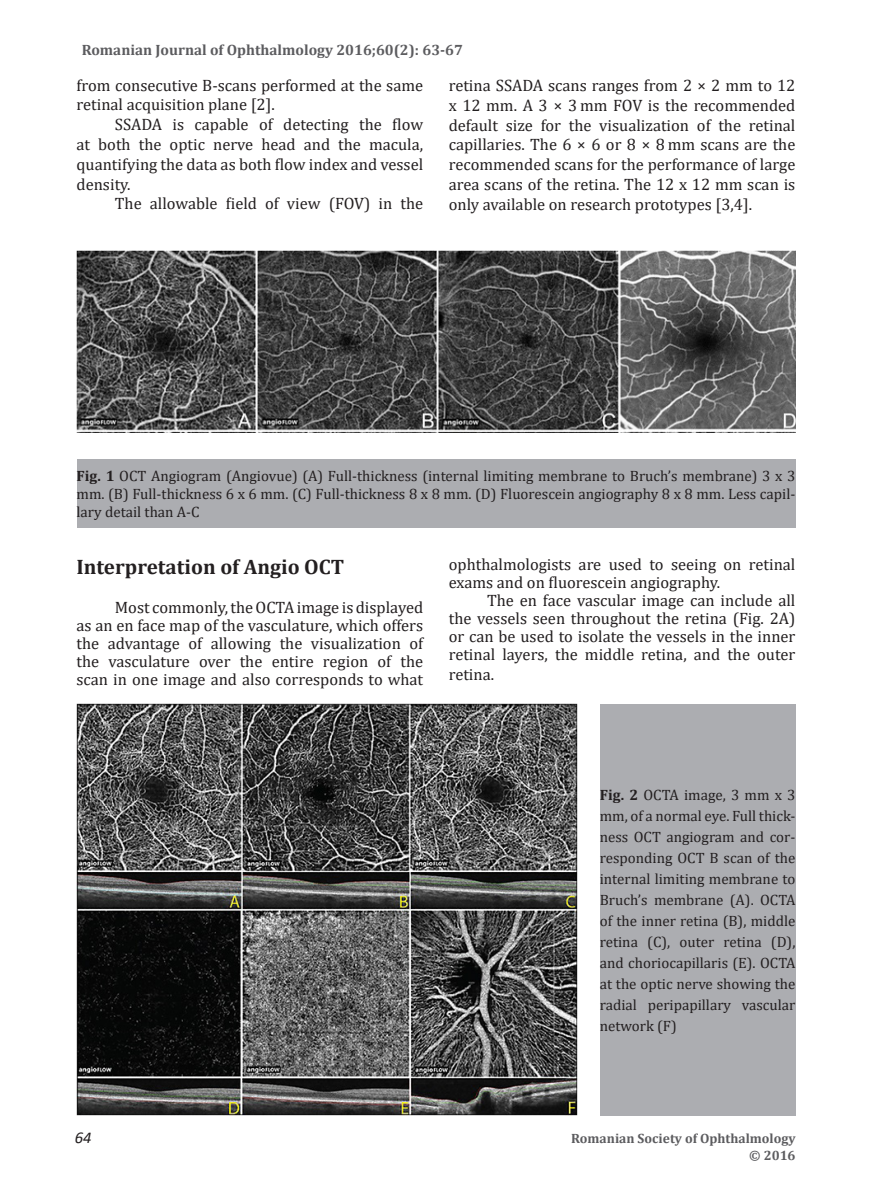
<style>
.page{position:relative;width:872px;height:1191px;background:#fff}
.page>*{position:absolute;margin:0;border:0;box-sizing:border-box;transform-origin:0 0}
.titlu_capitol{font:700 21px "Cambria";color:#231f20}
.text_articol{font:16.5px/19.8px "Cambria";color:#231f20;text-align:justify}
.t1{font:italic 16.5px "Calibri";color:#231f20}
.titlu_capitol-2{font:15px/21px "Cambria";color:#231f20;text-align:justify}
.t2{font:700 15px "Cambria";color:#5c5c5f}
.t3{font:700 13.5px/16.2px "Cambria";color:#5c5c5f;text-align:right}
.s1{font-weight:700}
</style>
<div class="page">
<img style="left:77px;top:251px;width:718px;height:181px">
<div style="left:77px;top:459px;width:718px;height:68px;background:#acadb1"></div>
<img style="left:77px;top:704px;width:500px;height:411px">
<div style="left:600px;top:704px;width:195px;height:411px;background:#acadb1"></div>
<p class="t2" style="left:82px;top:39px;width:383px">Romanian Journal of Ophthalmology 2016;60(2): 63-67</p>
<p class="text_articol" style="left:77px;top:75px;width:348px">from consecutive B-scans performed at the same retinal acquisition plane [2].</p>
<p class="text_articol" style="left:77px;top:114px;width:348px;text-indent:38px">SSADA is capable of detecting the flow at both the optic nerve head and the macula, quantifying the data as both flow index and vessel density.</p>
<p class="text_articol" style="left:115px;top:194px;width:310px">The allowable field of view (FOV) in the</p>
<p class="text_articol" style="left:449px;top:75px;width:348px">retina SSADA scans ranges from 2 × 2 mm to 12 x 12 mm. A 3 × 3 mm FOV is the recommended default size for the visualization of the retinal capillaries. The 6 × 6 or 8 × 8 mm scans are the recommended scans for the performance of large area scans of the retina. The 12 x 12 mm scan is only available on research prototypes [3,4].</p>
<p class="titlu_capitol-2" style="left:77px;top:467px;width:720px;line-height:18px"><span class="s1">Fig. 1</span> OCT Angiogram (Angiovue) (A) Full-thickness (internal limiting membrane to Bruch’s membrane) 3 x 3 mm. (B) Full-thickness 6 x 6 mm. (C) Full-thickness 8 x 8 mm. (D) Fluorescein angiography 8 x 8 mm. Less capil&shy;lary detail than A-C</p>
<p class="titlu_capitol" style="left:77px;top:551px;width:269px">Interpretation of Angio OCT</p>
<p class="text_articol" style="left:77px;top:598px;width:348px;line-height:18px;text-indent:38px">Most commonly, the OCTA image is displayed as an en face map of the vasculature, which offers the advantage of allowing the visualization of the vasculature over the entire region of the scan in one image and also corresponds to what</p>
<p class="text_articol" style="left:449px;top:555px;width:348px;line-height:18px">ophthalmologists are used to seeing on retinal exams and on fluorescein angiography.</p>
<p class="text_articol" style="left:449px;top:591px;width:348px;line-height:18px;text-indent:38px">The en face vascular image can include all the vessels seen throughout the retina (Fig. 2A) or can be used to isolate the vessels in the inner retinal layers, the middle retina, and the outer</p>
<p class="text_articol" style="left:449px;top:664px;width:47px">retina.</p>
<p class="t1" style="left:75px;top:1126px;width:18px">64</p>
<p class="titlu_capitol-2" style="left:600px;top:784px;width:197px"><span class="s1">Fig. 2</span> OCTA image, 3 mm x 3 mm, of a normal eye. Full thick&shy;ness OCT angiogram and cor&shy;responding OCT B scan of the internal limiting membrane to Bruch’s membrane (A). OCTA of the inner retina (B), middle retina (C), outer retina (D), and choriocapillaris (E). OCTA at the optic nerve showing the radial peripapillary vascular network (F)</p>
<p class="t3" style="left:571px;top:1130px;width:226px">Romanian Society of Ophthalmology © 2016</p>
</div>
